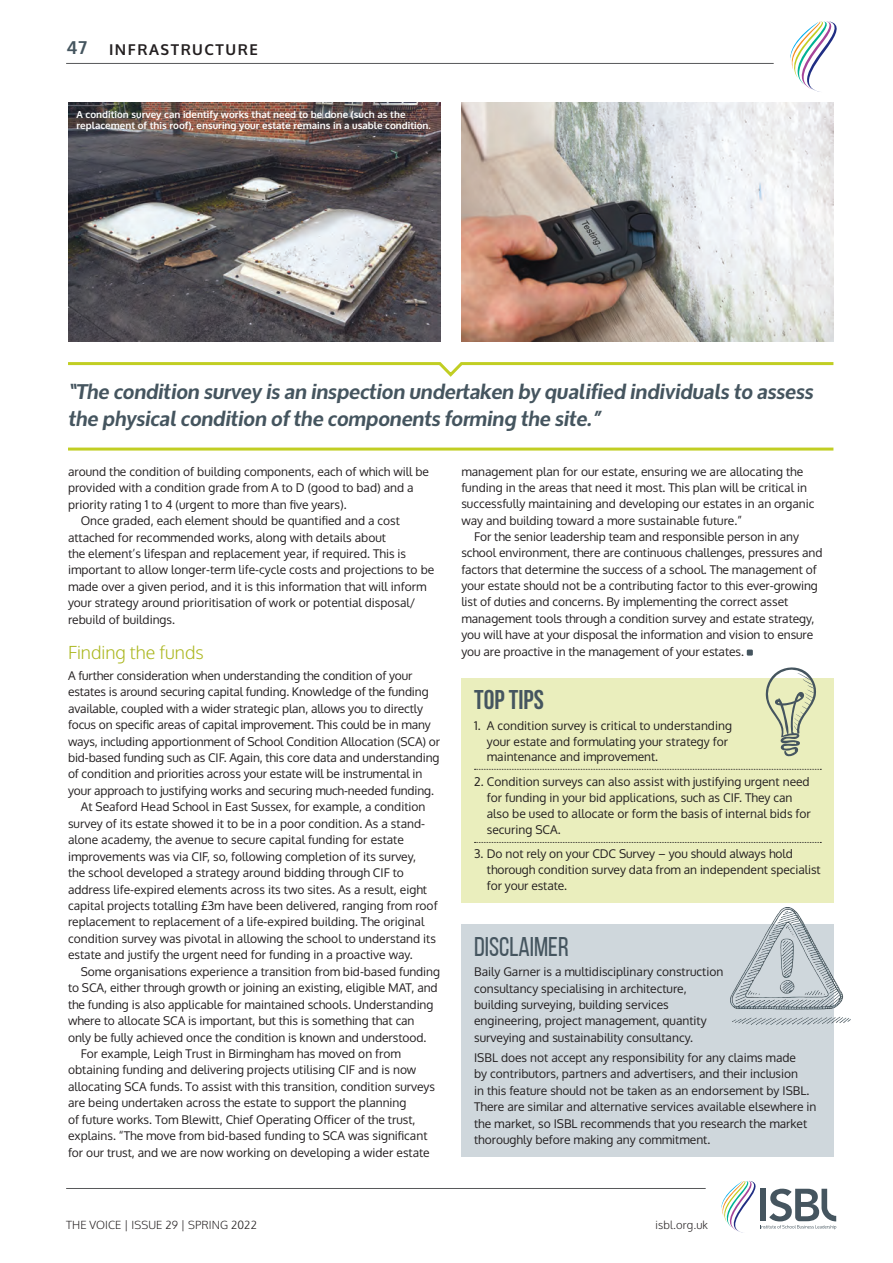
<style>
.page{position:relative;width:893px;height:1263px;background:#fff}
.page>*{position:absolute;margin:0;border:0;box-sizing:border-box;transform-origin:0 0}
.BEBAS_NEU_BOX_HEADIN{font:27px "Bebas Neue";color:#45555f}
.BEBAS_NEU_BOX_HEADIN-2{font:700 27px "Bebas Neue";color:#45555f}
.QUOTE{font:italic 700 21px/27px "Oxygen";color:#45555f;scale:1.05 1}
.SUB_HEAD{font:300 18px "Oxygen";color:#abb71f}
.t1{font:700 15px "Oxygen";letter-spacing:.1em;color:#231f20}
.BODY_COPY_INDENT{font:12px/16.5px "Oxygen";color:#231f20}
.BODY_COPY{font:12px/16.4px "Oxygen";letter-spacing:-.01em;color:#231f20}
.t2{font:300 11.25px "Oxygen";letter-spacing:.01em;color:#231f20}
.CONTRIBUTOR{font:700 9.75px/11.9px "Oxygen";color:#fff}
.s1{font-size:18px;color:#45555f}
</style>
<div class="page">
<div style="left:461px;top:678px;width:372px;height:224px;background:#eaeebd"></div>
<svg style="left:474px;top:769px;width:347px;height:1px"></svg>
<svg style="left:474px;top:842px;width:347px;height:1px"></svg>
<div style="left:747px;top:649px;width:6px;height:7px;background:#45555f"></div>
<div style="left:461px;top:924px;width:372px;height:233px;background:#cfd7dc"></div>
<img style="left:731px;top:907px;width:119px;height:117px">
<hr style="left:68px;top:448px;width:765px;height:3px;background:#c1ce23">
<svg style="left:68px;top:362px;width:766px;height:15px"></svg>
<img style="left:68px;top:102px;width:372px;height:239px">
<img style="left:461px;top:102px;width:372px;height:239px">
<svg style="left:765px;top:667px;width:51px;height:90px"></svg>
<svg style="left:803px;top:679px;width:10px;height:6px"></svg>
<svg style="left:797px;top:673px;width:13px;height:7px"></svg>
<hr style="left:66px;top:63px;width:708px;height:1px;background:#57585a">
<hr style="left:66px;top:1188px;width:640px;height:1px;background:#57585a">
<svg style="left:721px;top:1181px;width:115px;height:52px"></svg>
<svg style="left:790px;top:21px;width:47px;height:71px"></svg>
<p class="t1" style="left:67px;top:40px;width:193px"><span class="s1">47</span> INFRASTRUCTURE</p>
<p class="CONTRIBUTOR" style="left:77px;top:108px;width:356px">A condition survey can identify works that need to be done (such as the replacement of this roof), ensuring your estate remains in a usable condition.</p>
<p class="QUOTE" style="left:68px;top:379px;width:711px">“The condition survey is an inspection undertaken by qualified individuals to assess the physical condition of the components forming the site.”</p>
<p class="BODY_COPY_INDENT" style="left:68px;top:463px;width:363px">around the condition of building components, each of which will be provided with a condition grade from A to D (good to bad) and a priority rating 1 to 4 (urgent to more than five years).</p>
<p class="BODY_COPY_INDENT" style="left:68px;top:512px;width:368px;text-indent:13px">Once graded, each element should be quantified and a cost attached for recommended works, along with details about<br>the element’s lifespan and replacement year, if required. This is important to allow longer-term life-cycle costs and projections to be made over a given period, and it is this information that will inform your strategy around prioritisation of work or potential disposal/ rebuild of buildings.</p>
<p class="SUB_HEAD" style="left:68px;top:641px;width:137px">Finding the funds</p>
<p class="BODY_COPY" style="left:68px;top:667px;width:373px">A further consideration when understanding the condition of your estates is around securing capital funding. Knowledge of the funding available, coupled with a wider strategic plan, allows you to directly focus on specific areas of capital improvement. This could be in many ways, including apportionment of School Condition Allocation (SCA) or bid-based funding such as CIF. Again, this core data and understanding of condition and priorities across your estate will be instrumental in your approach to justifying works and securing much-needed funding.</p>
<p class="BODY_COPY_INDENT" style="left:68px;top:799px;width:371px;text-indent:13px">At Seaford Head School in East Sussex, for example, a condition survey of its estate showed it to be in a poor condition. As a stand&shy;alone academy, the avenue to secure capital funding for estate improvements was via CIF, so, following completion of its survey,<br>the school developed a strategy around bidding through CIF to address life-expired elements across its two sites. As a result, eight capital projects totalling £3m have been delivered, ranging from roof replacement to replacement of a life-expired building. The original condition survey was pivotal in allowing the school to understand its estate and justify the urgent need for funding in a proactive way.</p>
<p class="BODY_COPY_INDENT" style="left:68px;top:963px;width:374px;text-indent:13px">Some organisations experience a transition from bid-based funding to SCA, either through growth or joining an existing, eligible MAT, and the funding is also applicable for maintained schools. Understanding where to allocate SCA is important, but this is something that can only be fully achieved once the condition is known and understood.</p>
<p class="BODY_COPY_INDENT" style="left:68px;top:1045px;width:369px;text-indent:13px">For example, Leigh Trust in Birmingham has moved on from obtaining funding and delivering projects utilising CIF and is now allocating SCA funds. To assist with this transition, condition surveys are being undertaken across the estate to support the planning<br>of future works. Tom Blewitt, Chief Operating Officer of the trust, explains. “The move from bid-based funding to SCA was significant for our trust, and we are now working on developing a wider estate</p>
<p class="BODY_COPY_INDENT" style="left:461px;top:463px;width:355px">management plan for our estate, ensuring we are allocating the funding in the areas that need it most. This plan will be critical in successfully maintaining and developing our estates in an organic way and building toward a more sustainable future.”</p>
<p class="BODY_COPY_INDENT" style="left:461px;top:529px;width:363px;text-indent:13px">For the senior leadership team and responsible person in any school environment, there are continuous challenges, pressures and factors that determine the success of a school. The management of your estate should not be a contributing factor to this ever-growing list of duties and concerns. By implementing the correct asset management tools through a condition survey and estate strategy, you will have at your disposal the information and vision to ensure you are proactive in the management of your estates.</p>
<p class="BEBAS_NEU_BOX_HEADIN-2" style="left:474px;top:685px;width:71px">Top Tips</p>
<p class="BODY_COPY_INDENT" style="left:487px;top:717px;width:247px;line-height:15.9px;text-indent:-13px">1. A condition survey is critical to understanding your estate and formulating your strategy for maintenance and improvement.</p>
<p class="BODY_COPY_INDENT" style="left:487px;top:774px;width:325px;line-height:15.9px;text-indent:-13px">2. Condition surveys can also assist with justifying urgent need for funding in your bid applications, such as CIF. They can also be used to allocate or form the basis of internal bids for securing SCA.</p>
<p class="BODY_COPY_INDENT" style="left:487px;top:846px;width:335px;line-height:15.9px;text-indent:-13px">3. Do not rely on your CDC Survey – you should always hold thorough condition survey data from an independent specialist for your estate.</p>
<p class="BEBAS_NEU_BOX_HEADIN" style="left:474px;top:931px;width:96px">DISCLAIMER</p>
<p class="BODY_COPY" style="left:474px;top:964px;width:251px">Baily Garner is a multidisciplinary construction consultancy specialising in architecture, building surveying, building services engineering, project management, quantity surveying and sustainability consultancy.</p>
<p class="BODY_COPY" style="left:474px;top:1050px;width:344px">ISBL does not accept any responsibility for any claims made<br>by contributors, partners and advertisers, and their inclusion<br>in this feature should not be taken as an endorsement by ISBL.<br>There are similar and alternative services available elsewhere in the market, so ISBL recommends that you research the market thoroughly before making any commitment.</p>
<p class="t2" style="left:66px;top:1217px;width:192px">THE VOICE | ISSUE 29 | SPRING 2022</p>
<p class="t2" style="left:655px;top:1217px;width:54px">isbl.org.uk</p>
</div>
